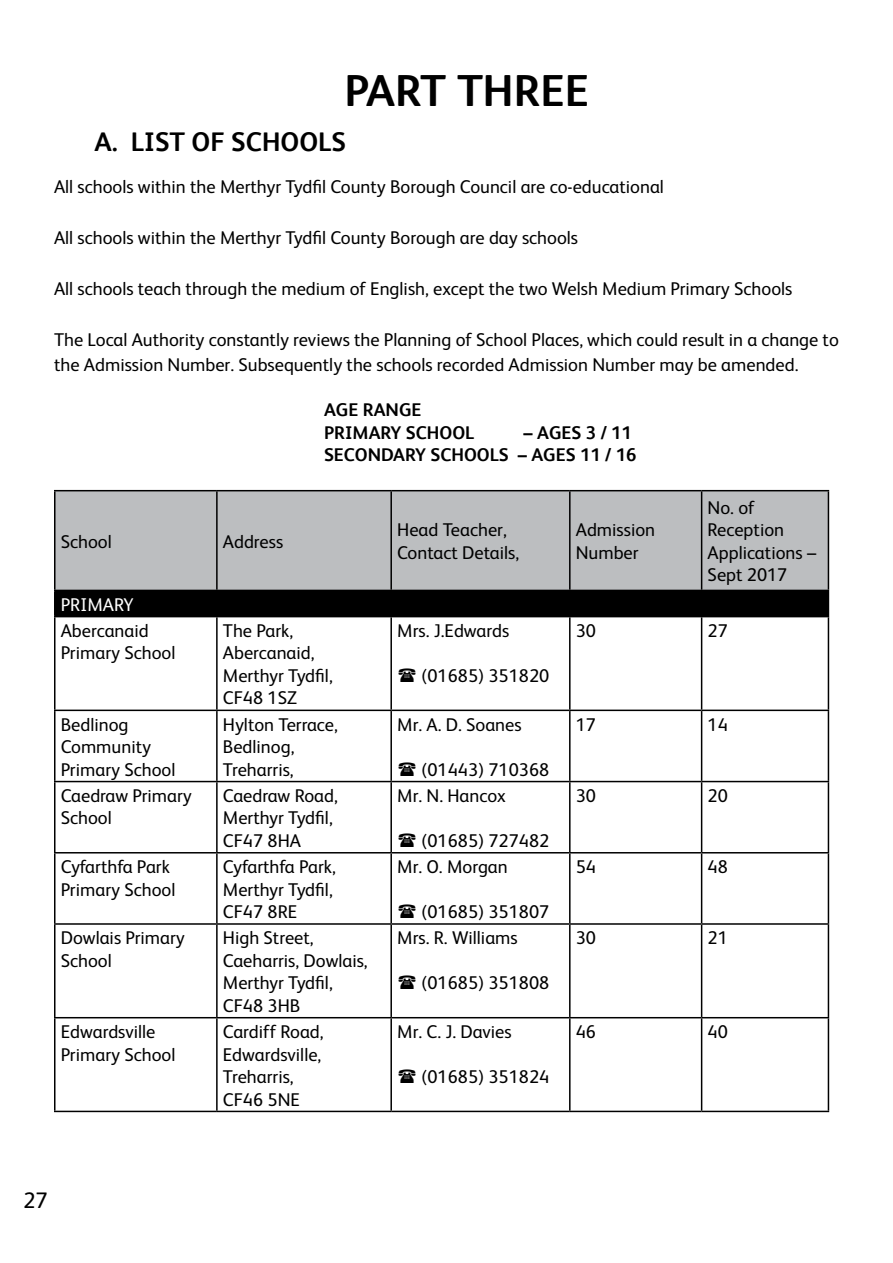
<style>
.page{position:relative;width:893px;height:1263px;background:#fff}
.page>*{position:absolute;margin:0;border:0;box-sizing:border-box;transform-origin:0 0}
.t1{font:700 45px "FS Albert";color:#000}
.t2{font:700 27px "FS Albert";color:#000}
.t3{font:22.5px "FS Albert";color:#000}
.t4{font:18.45px/22.5px "FS Albert";color:#000}
.t5{font:700 18.45px/22.5px "FS Albert";color:#000}
.t6{font:18.45px "FS Albert";color:#fff}
</style>
<div class="page">
<div style="left:56px;top:491px;width:772px;height:99px;background:#bcbec0"></div>
<div style="left:55px;top:590px;width:773px;height:27px;background:#000"></div>
<svg style="left:56px;top:925px;width:772px;height:186px"></svg>
<hr style="left:54px;top:490px;width:163px;height:1px;background:#000">
<hr style="left:54px;top:491px;width:2px;height:99px;background:#000">
<hr style="left:217px;top:490px;width:174px;height:1px;background:#000">
<hr style="left:216px;top:491px;width:2px;height:99px;background:#000">
<hr style="left:391px;top:490px;width:179px;height:1px;background:#000">
<hr style="left:390px;top:491px;width:2px;height:99px;background:#000">
<hr style="left:570px;top:490px;width:132px;height:1px;background:#000">
<hr style="left:569px;top:491px;width:2px;height:99px;background:#000">
<hr style="left:702px;top:490px;width:127px;height:1px;background:#000">
<hr style="left:701px;top:491px;width:1px;height:99px;background:#000">
<hr style="left:828px;top:491px;width:1px;height:99px;background:#000">
<hr style="left:54px;top:590px;width:163px;height:1px;background:#000">
<hr style="left:54px;top:591px;width:2px;height:25px;background:#000">
<hr style="left:702px;top:590px;width:127px;height:1px;background:#000">
<svg style="left:828px;top:591px;width:1px;height:25px"></svg>
<hr style="left:54px;top:616px;width:163px;height:1px;background:#000">
<hr style="left:54px;top:617px;width:2px;height:93px;background:#000">
<hr style="left:216px;top:617px;width:2px;height:93px;background:#000">
<hr style="left:390px;top:617px;width:2px;height:93px;background:#000">
<hr style="left:569px;top:617px;width:2px;height:93px;background:#000">
<hr style="left:702px;top:616px;width:127px;height:1px;background:#000">
<hr style="left:701px;top:617px;width:1px;height:93px;background:#000">
<hr style="left:828px;top:617px;width:1px;height:93px;background:#000">
<hr style="left:54px;top:710px;width:163px;height:1px;background:#000">
<hr style="left:54px;top:711px;width:2px;height:70px;background:#000">
<hr style="left:217px;top:710px;width:174px;height:1px;background:#000">
<hr style="left:216px;top:711px;width:2px;height:70px;background:#000">
<hr style="left:391px;top:710px;width:179px;height:1px;background:#000">
<hr style="left:390px;top:711px;width:2px;height:70px;background:#000">
<hr style="left:570px;top:710px;width:132px;height:1px;background:#000">
<hr style="left:569px;top:711px;width:2px;height:70px;background:#000">
<hr style="left:702px;top:710px;width:127px;height:1px;background:#000">
<hr style="left:701px;top:711px;width:1px;height:70px;background:#000">
<hr style="left:828px;top:711px;width:1px;height:70px;background:#000">
<hr style="left:54px;top:781px;width:163px;height:1px;background:#000">
<hr style="left:54px;top:782px;width:2px;height:70px;background:#000">
<hr style="left:217px;top:781px;width:174px;height:1px;background:#000">
<hr style="left:216px;top:782px;width:2px;height:70px;background:#000">
<hr style="left:391px;top:781px;width:179px;height:1px;background:#000">
<hr style="left:390px;top:782px;width:2px;height:70px;background:#000">
<hr style="left:570px;top:781px;width:132px;height:1px;background:#000">
<hr style="left:569px;top:782px;width:2px;height:70px;background:#000">
<hr style="left:702px;top:781px;width:127px;height:1px;background:#000">
<hr style="left:701px;top:782px;width:1px;height:70px;background:#000">
<hr style="left:828px;top:782px;width:1px;height:70px;background:#000">
<hr style="left:54px;top:852px;width:163px;height:1px;background:#000">
<hr style="left:54px;top:853px;width:2px;height:70px;background:#000">
<hr style="left:217px;top:852px;width:174px;height:1px;background:#000">
<hr style="left:216px;top:853px;width:2px;height:70px;background:#000">
<hr style="left:391px;top:852px;width:179px;height:1px;background:#000">
<hr style="left:390px;top:853px;width:2px;height:70px;background:#000">
<hr style="left:570px;top:852px;width:132px;height:1px;background:#000">
<hr style="left:569px;top:853px;width:2px;height:70px;background:#000">
<hr style="left:702px;top:852px;width:127px;height:1px;background:#000">
<hr style="left:701px;top:853px;width:1px;height:70px;background:#000">
<hr style="left:828px;top:853px;width:1px;height:70px;background:#000">
<hr style="left:54px;top:923px;width:163px;height:2px;background:#000">
<hr style="left:54px;top:925px;width:2px;height:92px;background:#000">
<hr style="left:217px;top:923px;width:174px;height:2px;background:#000">
<hr style="left:216px;top:925px;width:2px;height:92px;background:#000">
<hr style="left:391px;top:923px;width:179px;height:2px;background:#000">
<hr style="left:390px;top:925px;width:2px;height:92px;background:#000">
<hr style="left:570px;top:923px;width:132px;height:2px;background:#000">
<hr style="left:569px;top:925px;width:2px;height:92px;background:#000">
<hr style="left:702px;top:923px;width:127px;height:2px;background:#000">
<hr style="left:701px;top:925px;width:1px;height:92px;background:#000">
<hr style="left:828px;top:925px;width:1px;height:92px;background:#000">
<hr style="left:54px;top:1017px;width:163px;height:1px;background:#000">
<hr style="left:54px;top:1018px;width:2px;height:93px;background:#000">
<hr style="left:217px;top:1017px;width:174px;height:1px;background:#000">
<hr style="left:216px;top:1018px;width:2px;height:93px;background:#000">
<hr style="left:391px;top:1017px;width:179px;height:1px;background:#000">
<hr style="left:390px;top:1018px;width:2px;height:93px;background:#000">
<hr style="left:570px;top:1017px;width:132px;height:1px;background:#000">
<hr style="left:569px;top:1018px;width:2px;height:93px;background:#000">
<hr style="left:702px;top:1017px;width:127px;height:1px;background:#000">
<hr style="left:701px;top:1018px;width:1px;height:93px;background:#000">
<hr style="left:828px;top:1018px;width:1px;height:93px;background:#000">
<hr style="left:54px;top:1111px;width:163px;height:1px;background:#000">
<hr style="left:217px;top:1111px;width:174px;height:1px;background:#000">
<hr style="left:391px;top:1111px;width:179px;height:1px;background:#000">
<hr style="left:570px;top:1111px;width:132px;height:1px;background:#000">
<hr style="left:702px;top:1111px;width:127px;height:1px;background:#000">
<svg style="left:399px;top:975px;width:17px;height:14px"></svg>
<svg style="left:399px;top:1069px;width:17px;height:14px"></svg>
<h1 class="t1" style="left:345px;top:64px;width:246px">PART THREE</h1>
<h2 class="t2" style="left:94px;top:126px;width:253px">A. LIST OF SCHOOLS</h2>
<p class="t4" style="left:54px;top:174px;width:611px">All schools within the Merthyr Tydfil County Borough Council are co-educational</p>
<p class="t4" style="left:54px;top:225px;width:526px">All schools within the Merthyr Tydfil County Borough are day schools</p>
<p class="t4" style="left:54px;top:276px;width:740px">All schools teach through the medium of English, except the two Welsh Medium Primary Schools</p>
<p class="t4" style="left:54px;top:326px;width:786px;line-height:25.5px">The Local Authority constantly reviews the Planning of School Places, which could result in a change to the Admission Number. Subsequently the schools recorded Admission Number may be amended.</p>
<p class="t5" style="left:324px;top:399px;width:152px">AGE RANGE<br>PRIMARY SCHOOL</p>
<p class="t5" style="left:324px;top:421px;width:314px;text-align:right">– AGES 3 / 11<br>SECONDARY SCHOOLS – AGES 11 / 16</p>
<p class="t4" style="left:61px;top:529px;width:53px">School</p>
<p class="t4" style="left:223px;top:529px;width:62px">Address</p>
<p class="t4" style="left:397px;top:518px;width:123px">Head Teacher,<br>Contact Details,</p>
<p class="t4" style="left:576px;top:518px;width:81px">Admission<br>Number</p>
<p class="t4" style="left:708px;top:495px;width:110px">No. of<br>Reception<br>Applications –<br>Sept 2017</p>
<p class="t6" style="left:61px;top:592px;width:75px">PRIMARY</p>
<p class="t4" style="left:61px;top:618px;width:116px">Abercanaid<br>Primary School</p>
<p class="t4" style="left:223px;top:618px;width:111px">The Park,<br>Abercanaid,<br>Merthyr Tydfil,<br>CF48 1SZ</p>
<p class="t4" style="left:397px;top:618px;width:114px">Mrs. J.Edwards</p>
<p class="t4" style="left:421px;top:663px;width:129px">(01685) 351820</p>
<p class="t4" style="left:61px;top:712px;width:116px">Bedlinog<br>Community<br>Primary School</p>
<p class="t4" style="left:223px;top:712px;width:116px">Hylton Terrace,<br>Bedlinog,<br>Treharris,</p>
<p class="t4" style="left:397px;top:712px;width:126px">Mr. A. D. Soanes</p>
<p class="t4" style="left:421px;top:757px;width:129px">(01443) 710368</p>
<p class="t4" style="left:61px;top:783px;width:133px">Caedraw Primary<br>School</p>
<p class="t4" style="left:223px;top:783px;width:116px">Caedraw Road,<br>Merthyr Tydfil,<br>CF47 8HA</p>
<p class="t4" style="left:397px;top:783px;width:110px">Mr. N. Hancox</p>
<p class="t4" style="left:421px;top:828px;width:129px">(01685) 727482</p>
<p class="t4" style="left:61px;top:854px;width:116px">Cyfarthfa Park<br>Primary School</p>
<p class="t4" style="left:223px;top:854px;width:114px">Cyfarthfa Park,<br>Merthyr Tydfil,<br>CF47 8RE</p>
<p class="t4" style="left:397px;top:854px;width:112px">Mr. O. Morgan</p>
<p class="t4" style="left:421px;top:899px;width:129px">(01685) 351807</p>
<p class="t4" style="left:61px;top:926px;width:126px">Dowlais Primary<br>School</p>
<p class="t4" style="left:223px;top:926px;width:146px">High Street,<br>Caeharris, Dowlais,<br>Merthyr Tydfil,<br>CF48 3HB</p>
<p class="t4" style="left:397px;top:926px;width:122px">Mrs. R. Williams</p>
<p class="t4" style="left:421px;top:971px;width:129px">(01685) 351808</p>
<p class="t4" style="left:61px;top:1019px;width:116px">Edwardsville<br>Primary School</p>
<p class="t4" style="left:223px;top:1019px;width:102px">Cardiff Road,<br>Edwardsville,<br>Treharris,<br>CF46 5NE</p>
<p class="t4" style="left:397px;top:1019px;width:116px">Mr. C. J. Davies</p>
<p class="t4" style="left:421px;top:1064px;width:129px">(01685) 351824</p>
<p class="t4" style="left:576px;top:618px;width:22px">30</p>
<p class="t4" style="left:708px;top:618px;width:22px">27</p>
<p class="t4" style="left:576px;top:712px;width:22px">17</p>
<p class="t4" style="left:708px;top:712px;width:22px">14</p>
<p class="t4" style="left:576px;top:783px;width:22px">30</p>
<p class="t4" style="left:708px;top:783px;width:22px">20</p>
<p class="t4" style="left:576px;top:854px;width:22px">54</p>
<p class="t4" style="left:708px;top:854px;width:22px">48</p>
<p class="t4" style="left:576px;top:926px;width:22px">30</p>
<p class="t4" style="left:708px;top:926px;width:22px">21</p>
<p class="t4" style="left:576px;top:1019px;width:22px">46</p>
<p class="t4" style="left:708px;top:1019px;width:22px">40</p>
<p class="t3" style="left:23px;top:1185px;width:26px">27</p>
</div>
